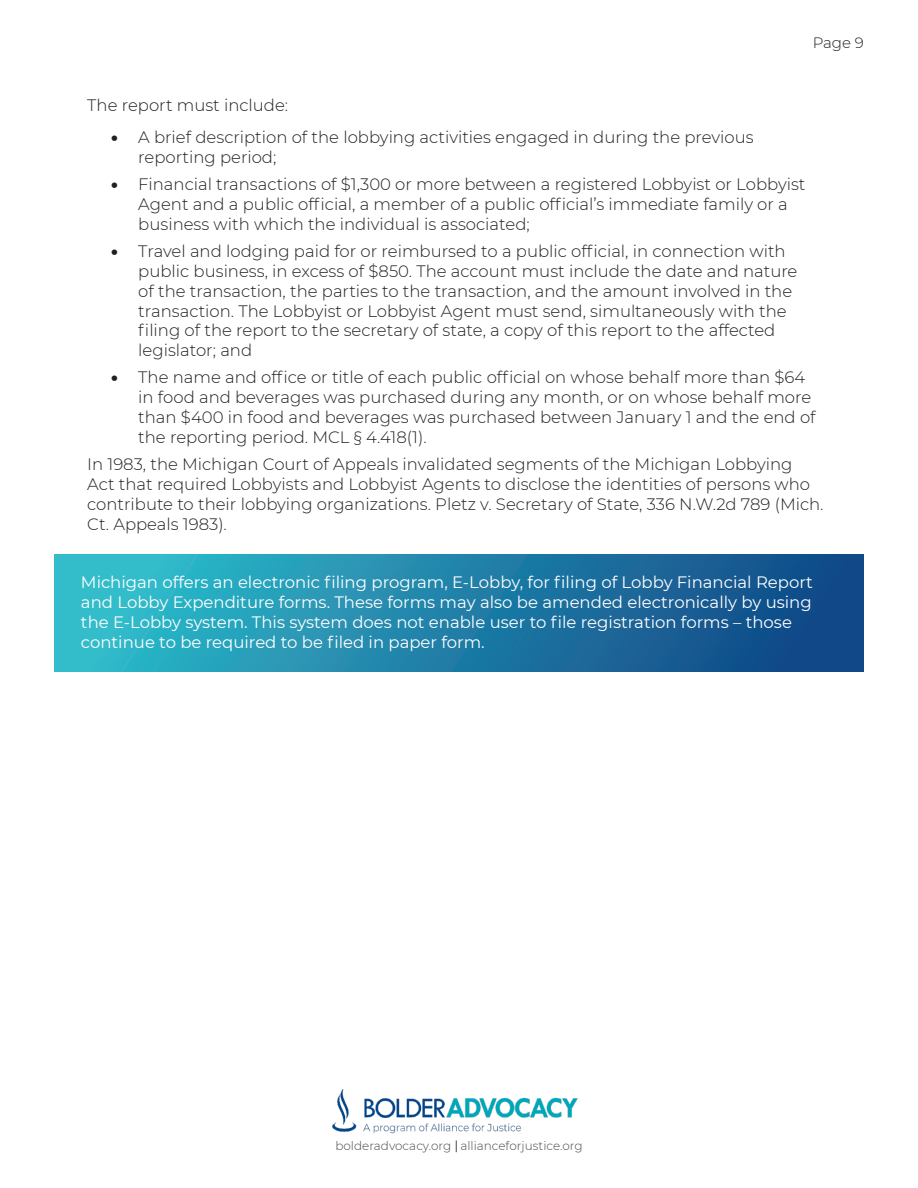
<style>
.page{position:relative;width:918px;height:1188px;background:#fff}
.page>*{position:absolute;margin:0;border:0;box-sizing:border-box;transform-origin:0 0}
.t1{font:300 16.5px/19.8px "Montserrat";color:#231f20}
.t2{font:16.5px/19.8px "Montserrat";color:#fff}
.t3{font:300 15px "Montserrat";color:#231f20}
.t4{font:300 12px "Montserrat";color:#494a4a}
.s1{font-weight:900}
</style>
<div class="page">
<svg style="left:456px;top:1140px;width:1px;height:12px"></svg>
<img style="left:333px;top:1089px;width:245px;height:45px">
<div style="left:54px;top:554px;width:810px;height:117px;background:linear-gradient(to right,#32c2cf,#0f4183)"></div>
<p class="t3" style="left:813px;top:32px;width:53px">Page 9</p>
<p class="t1" style="left:87px;top:95px;width:202px">The report must include:</p>
<p class="t1" style="left:138px;top:127px;width:617px;text-indent:-27px"><span class="s1">•</span> A brief description of the lobbying activities engaged in during the previous reporting period;</p>
<p class="t1" style="left:138px;top:174px;width:669px;text-indent:-27px"><span class="s1">•</span> Financial transactions of $1,300 or more between a registered Lobbyist or Lobbyist<br>Agent and a public official, a member of a public official’s immediate family or a business with which the individual is associated;</p>
<p class="t1" style="left:138px;top:241px;width:661px;text-indent:-27px"><span class="s1">•</span> Travel and lodging paid for or reimbursed to a public official, in connection with public business, in excess of $850. The account must include the date and nature of the transaction, the parties to the transaction, and the amount involved in the transaction. The Lobbyist or Lobbyist Agent must send, simultaneously with the filing of the report to the secretary of state, a copy of this report to the affected legislator; and</p>
<p class="t1" style="left:138px;top:367px;width:679px;text-indent:-27px"><span class="s1">•</span> The name and office or title of each public official on whose behalf more than $64 in food and beverages was purchased during any month, or on whose behalf more than $400 in food and beverages was purchased between January 1 and the end of the reporting period. MCL § 4.418(1).</p>
<p class="t1" style="left:87px;top:454px;width:738px">In 1983, the Michigan Court of Appeals invalidated segments of the Michigan Lobbying Act that required Lobbyists and Lobbyist Agents to disclose the identities of persons who contribute to their lobbying organizations. Pletz v. Secretary of State, 336 N.W.2d 789 (Mich.<br>Ct. Appeals 1983).</p>
<p class="t2" style="left:81px;top:572px;width:734px">Michigan offers an electronic filing program, E-Lobby, for filing of Lobby Financial Report and Lobby Expenditure forms. These forms may also be amended electronically by using the E-Lobby system. This system does not enable user to file registration forms – those continue to be required to be filed in paper form.</p>
<p class="t4" style="left:335px;top:1138px;width:249px">bolderadvocacy.org allianceforjustice.org</p>
</div>
